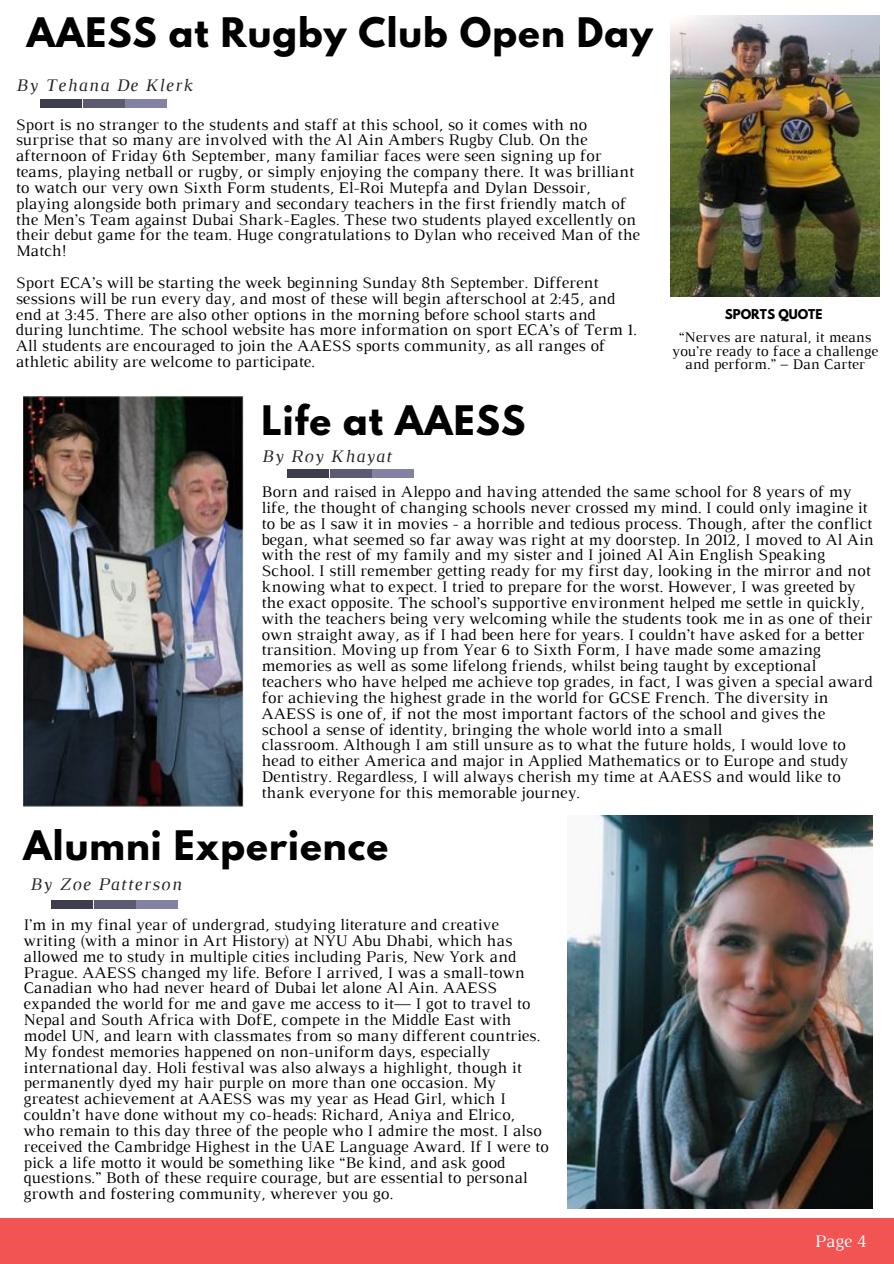
<style>
.page{position:relative;width:894px;height:1264px;background:#fff}
.page>*{position:absolute;margin:0;border:0;box-sizing:border-box;transform-origin:0 0}
.t1{font:700 36px "League Spartan";letter-spacing:.03em;color:#000}
.t2{font:italic 18px "Luthier";letter-spacing:.07em;color:#222}
.t3{font:18px "Luthier";color:#fff}
.t4{font:16.5px/15.8px "Luthier";color:#000}
.t5{font:15px/13.5px "Luthier";color:#000;text-align:center}
.t6{font:700 12px "League Spartan";color:#000}
</style>
<div class="page">
<img style="left:670px;top:16px;width:209px;height:280px">
<div style="left:41px;top:99px;width:41px;height:8px;background:#3e3d4d"></div>
<div style="left:83px;top:99px;width:41px;height:8px;background:#5b5a71"></div>
<div style="left:125px;top:99px;width:42px;height:8px;background:#8382a3"></div>
<div style="left:287px;top:469px;width:42px;height:8px;background:#3e3d4d"></div>
<div style="left:330px;top:469px;width:41px;height:8px;background:#5b5a71"></div>
<div style="left:372px;top:469px;width:41px;height:8px;background:#8382a3"></div>
<div style="left:0;top:1218px;width:893px;height:45px;background:#f25453"></div>
<div style="left:51px;top:900px;width:42px;height:8px;background:#3e3d4d"></div>
<div style="left:94px;top:900px;width:41px;height:8px;background:#5b5a71"></div>
<div style="left:136px;top:900px;width:41px;height:8px;background:#8382a3"></div>
<img style="left:24px;top:395px;width:219px;height:412px">
<img style="left:567px;top:815px;width:304px;height:393px">
<h1 class="t1" style="left:27px;top:15px;width:627px">AAESS at Rugby Club Open Day</h1>
<p class="t2" style="left:16px;top:78px;width:178px">By Tehana De Klerk</p>
<p class="t4" style="left:16px;top:118px;width:625px">Sport is no stranger to the students and staff at this school, so it comes with no surprise that so many are involved with the Al Ain Ambers Rugby Club. On the afternoon of Friday 6th September, many familiar faces were seen signing up for teams, playing netball or rugby, or simply enjoying the company there. It was brilliant to watch our very own Sixth Form students, El-Roi Mutepfa and Dylan Dessoir, playing alongside both primary and secondary teachers in the first friendly match of the Men’s Team against Dubai Shark-Eagles. These two students played excellently on their debut game for the team. Huge congratulations to Dylan who received Man of the Match!</p>
<p class="t4" style="left:16px;top:276px;width:622px">Sport ECA’s will be starting the week beginning Sunday 8th September. Different sessions will be run every day, and most of these will begin afterschool at 2:45, and end at 3:45. There are also other options in the morning before school starts and during lunchtime. The school website has more information on sport ECA’s of Term 1.<br>All students are encouraged to join the AAESS sports community, as all ranges of athletic ability are welcome to participate.</p>
<h1 class="t1" style="left:261px;top:403px;width:265px">Life at AAESS</h1>
<p class="t2" style="left:261px;top:449px;width:131px">By Roy Khayat</p>
<p class="t6" style="left:724px;top:308px;width:99px">SPORTS QUOTE</p>
<p class="t5" style="left:672px;top:331px;width:207px">“Nerves are natural, it means you’re ready to face a challenge and perform.” – Dan Carter</p>
<p class="t4" style="left:261px;top:485px;width:613px">Born and raised in Aleppo and having attended the same school for 8 years of my life, the thought of changing schools never crossed my mind. I could only imagine it to be as I saw it in movies - a horrible and tedious process. Though, after the conflict began, what seemed so far away was right at my doorstep. In 2012, I moved to Al Ain with the rest of my family and my sister and I joined Al Ain English Speaking School. I still remember getting ready for my first day, looking in the mirror and not knowing what to expect. I tried to prepare for the worst. However, I was greeted by the exact opposite. The school’s supportive environment helped me settle in quickly, with the teachers being very welcoming while the students took me in as one of their own straight away, as if I had been here for years. I couldn’t have asked for a better transition. Moving up from Year 6 to Sixth Form, I have made some amazing memories as well as some lifelong friends, whilst being taught by exceptional teachers who have helped me achieve top grades, in fact, I was given a special award for achieving the highest grade in the world for GCSE French. The diversity in AAESS is one of, if not the most important factors of the school and gives the school a sense of identity, bringing the whole world into a small<br>classroom. Although I am still unsure as to what the future holds, I would love to head to either America and major in Applied Mathematics or to Europe and study Dentistry. Regardless, I will always cherish my time at AAESS and would like to thank everyone for this memorable journey.</p>
<h1 class="t1" style="left:24px;top:827px;width:366px">Alumni Experience</h1>
<p class="t2" style="left:30px;top:877px;width:153px">By Zoe Patterson</p>
<p class="t4" style="left:24px;top:918px;width:526px">I’m in my final year of undergrad, studying literature and creative writing (with a minor in Art History) at NYU Abu Dhabi, which has allowed me to study in multiple cities including Paris, New York and Prague. AAESS changed my life. Before I arrived, I was a small-town Canadian who had never heard of Dubai let alone Al Ain. AAESS expanded the world for me and gave me access to it— I got to travel to Nepal and South Africa with DofE, compete in the Middle East with model UN, and learn with classmates from so many different countries.<br>My fondest memories happened on non-uniform days, especially international day. Holi festival was also always a highlight, though it permanently dyed my hair purple on more than one occasion. My greatest achievement at AAESS was my year as Head Girl, which I couldn’t have done without my co-heads: Richard, Aniya and Elrico, who remain to this day three of the people who I admire the most. I also received the Cambridge Highest in the UAE Language Award. If I were to pick a life motto it would be something like “Be kind, and ask good questions.” Both of these require courage, but are essential to personal growth and fostering community, wherever you go.</p>
<p class="t3" style="left:814px;top:1234px;width:54px">Page 4</p>
</div>
